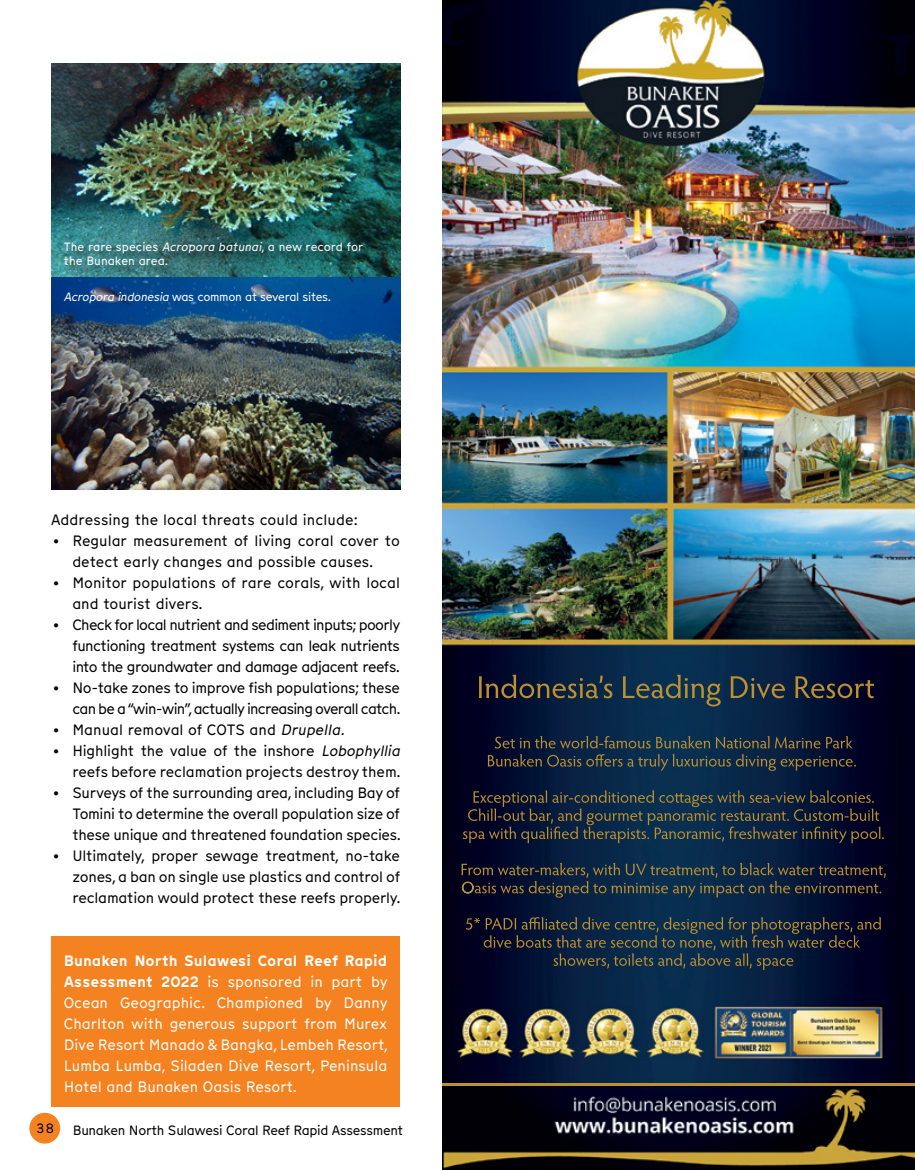
<style>
.page{position:relative;width:915px;height:1170px;background:#fff}
.page>*{position:absolute;margin:0;border:0;box-sizing:border-box;transform-origin:0 0}
.t1{font:15px/21px "Munken Sans";letter-spacing:-.015em;color:#000;text-align:justify}
.t2{font:15px/21px "Munken Sans";color:#fff;text-align:justify}
.t3{font:15px/21px "Munken Sans";letter-spacing:-.05em;color:#000;text-align:right}
.t4{font:15px "Munken Sans";letter-spacing:.005em;color:#000}
.t5{font:13.5px "Munken Sans";letter-spacing:-.025em;color:#000}
.t6{font:12px/14.4px "Munken Sans";letter-spacing:-.005em;color:#fff}
.t7{font:12px "Munken Sans";letter-spacing:-.025em;color:#fff}
.s1{font-style:italic}
.s2{font-weight:700}
</style>
<div class="page">
<div style="left:29px;top:1112px;width:31px;height:31px;background:#f58220;border-radius:50%"></div>
<div style="left:51px;top:935px;width:349px;height:171px;background:#f58220"></div>
<img style="left:51px;top:64px;width:349px;height:425px">
<div style="left:63px;top:240px;width:313px;height:39px;background:#000;opacity:.75"></div>
<img style="left:442px;top:0;width:458px;height:1169px">
<img style="left:442px;top:1083px;width:458px;height:1px">
<img style="left:900px;top:0;width:14px;height:1169px">
<p class="t6" style="left:64px;top:239px;width:301px">The rare species <span class="s1">Acropora batunai</span>, a new record for the Bunaken area.</p>
<p class="t7" style="left:64px;top:288px;width:269px"><span class="s1">Acropora indonesia</span> was common at several sites.</p>
<p class="t4" style="left:51px;top:509px;width:308px">Addressing the local threats could include:</p>
<p class="t1" style="left:51px;top:529px;width:350px;text-align:center">• Regular measurement of living coral cover to detect early changes and possible causes.</p>
<p class="t1" style="left:72px;top:571px;width:329px;text-indent:-21px">• Monitor populations of rare corals, with local and tourist divers.</p>
<p class="t1" style="left:72px;top:613px;width:329px;text-indent:-21px">• Check for local nutrient and sediment inputs; poorly functioning treatment systems can leak nutrients into the groundwater and damage adjacent reefs.</p>
<p class="t3" style="left:51px;top:676px;width:351px">• No-take zones to improve fish populations; these can be a “win-win”, actually increasing overall catch.</p>
<p class="t1" style="left:51px;top:718px;width:298px">• Manual removal of COTS and <span class="s1">Drupella.</span></p>
<p class="t1" style="left:51px;top:739px;width:354px;text-align:right">• Highlight the value of the inshore <span class="s1">Lobophyllia </span>reefs before reclamation projects destroy them.</p>
<p class="t1" style="left:72px;top:781px;width:330px;text-indent:-21px">• Surveys of the surrounding area, including Bay of Tomini to determine the overall population size of these unique and threatened foundation species.</p>
<p class="t1" style="left:72px;top:844px;width:330px;text-indent:-21px">• Ultimately, proper sewage treatment, no-take zones, a ban on single use plastics and control of reclamation would protect these reefs properly.</p>
<p class="t2" style="left:64px;top:949px;width:325px"><span class="s2">Bunaken North Sulawesi Coral Reef Rapid Assessment 2022</span> is sponsored in part by Ocean Geographic. Championed by Danny Charlton with generous support from Murex Dive Resort Manado &amp; Bangka, Lembeh Resort, Lumba Lumba, Siladen Dive Resort, Peninsula Hotel and Bunaken Oasis Resort.</p>
<p class="t5" style="left:37px;top:1119px;width:19px">38</p>
<p class="t5" style="left:73px;top:1120px;width:332px">Bunaken North Sulawesi Coral Reef Rapid Assessment</p>
</div>
